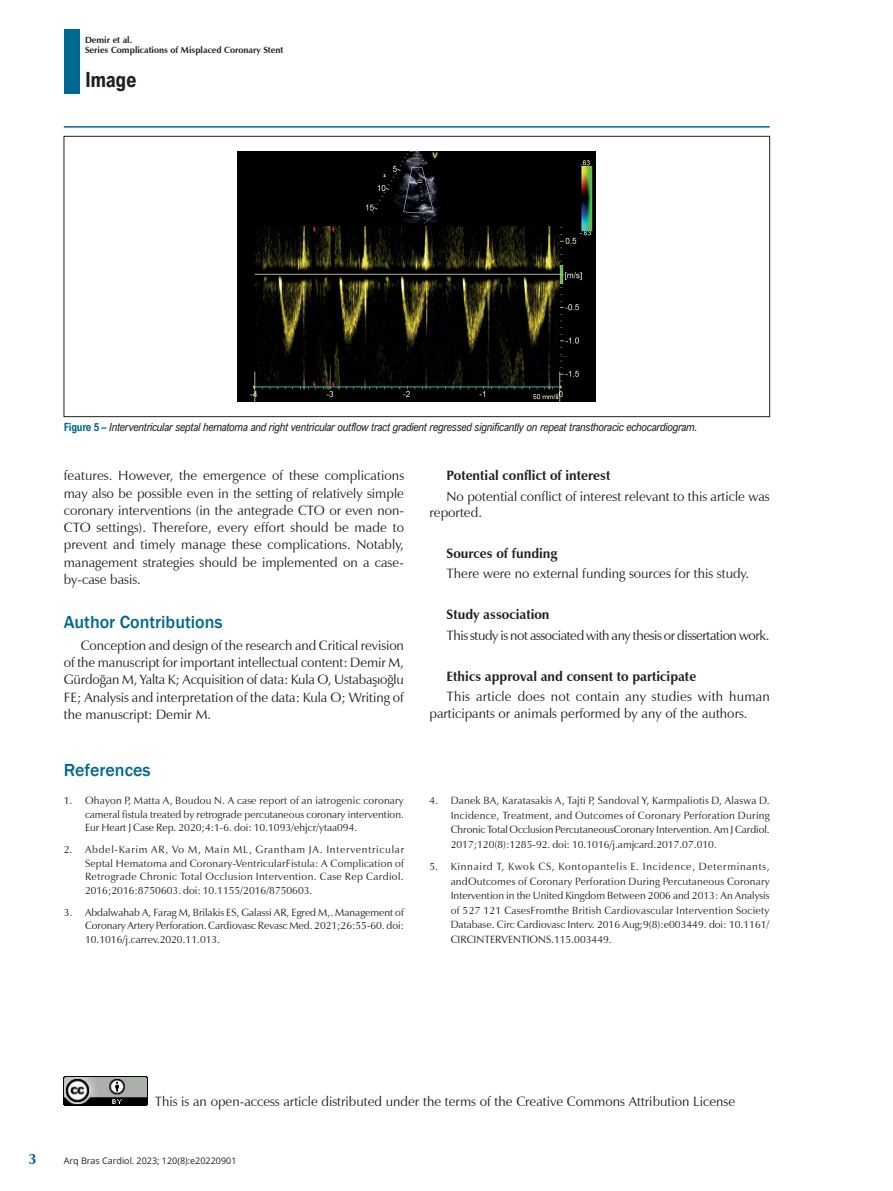
<style>
.page{position:relative;width:893px;height:1191px;background:#fff}
.page>*{position:absolute;margin:0;border:0;box-sizing:border-box;transform-origin:0 0}
.t1{font:700 21px "Arial Nova Cond";letter-spacing:-.02em;color:#231f20}
._02_-_TITULO_-_MATERIA{font:500 18px "Franklin Gothic";color:#006991}
.t2{font:700 15px "Zapf Humanist 601 BT";color:#006991}
._01-TEXTO_BASICO{font:13.5px/17.2px "Zapf Humanist 601 BT";color:#231f20;text-align:justify}
._04_-_SUBTITULO_SECUNDARIO_-_MATERIA{font:700 13.5px "Zapf Humanist 601 BT";color:#231f20}
._01-TEXTO_BASICO-2{font:13.5px "Zapf Humanist 601 BT";letter-spacing:-.03em;color:#231f20}
._06_-_LEGENDA_FIGURA_E_TABELA{font:italic 11.25px "Arial Nova Cond";letter-spacing:-.025em;color:#231f20}
._05_-_REFERENCIAS{font:10.5px/14.4px "Zapf Humanist 601 BT";color:#231f20;text-align:justify}
.t3{font:700 9px/10.8px "Zapf Humanist 601 BT";color:#231f20}
.t4{font:9px "Open Sans";color:#231f20}
.s1{font-weight:700;font-style:normal;color:#006991}
</style>
<div class="page">
<hr style="left:64px;top:126px;width:706px;height:2px;background:#006991">
<div style="left:64px;top:29px;width:16px;height:65px;background:#006991"></div>
<img style="left:238px;top:152px;width:358px;height:249px">
<img style="left:64px;top:1076px;width:83px;height:30px">
<p class="t3" style="left:85px;top:34px;width:200px">Demir et al.<br>Series Complications of Misplaced Coronary Stent</p>
<h1 class="t1" style="left:85px;top:67px;width:53px">Image</h1>
<p class="_06_-_LEGENDA_FIGURA_E_TABELA" style="left:64px;top:420px;width:635px"><span class="s1">Figure 5 –</span> Interventricular septal hematoma and right ventricular outflow tract gradient regressed significantly on repeat transthoracic echocardiogram.</p>
<p class="_01-TEXTO_BASICO" style="left:64px;top:467px;width:342px">features. However, the emergence of these complications may also be possible even in the setting of relatively simple coronary interventions (in the antegrade CTO or even non-CTO settings). Therefore, every effort should be made to prevent and timely manage these complications. Notably, management strategies should be implemented on a case&shy;by-case basis.</p>
<p class="_02_-_TITULO_-_MATERIA" style="left:64px;top:611px;width:160px">Author Contributions</p>
<p class="_01-TEXTO_BASICO" style="left:64px;top:636px;width:342px;text-indent:17px">Conception and design of the research and Critical revision of the manuscript for important intellectual content: Demir M, Gürdoğan M, Yalta K; Acquisition of data: Kula O, Ustabaşıoğlu FE; Analysis and interpretation of the data: Kula O; Writing of the manuscript: Demir M.</p>
<p class="_04_-_SUBTITULO_SECUNDARIO_-_MATERIA" style="left:446px;top:467px;width:165px">Potential conflict of interest</p>
<p class="_01-TEXTO_BASICO" style="left:429px;top:488px;width:342px;line-height:16.2px;text-indent:17px">No potential conflict of interest relevant to this article was reported.</p>
<p class="_04_-_SUBTITULO_SECUNDARIO_-_MATERIA" style="left:446px;top:545px;width:113px">Sources of funding</p>
<p class="_01-TEXTO_BASICO" style="left:446px;top:565px;width:304px">There were no external funding sources for this study.</p>
<p class="_04_-_SUBTITULO_SECUNDARIO_-_MATERIA" style="left:446px;top:606px;width:105px">Study association</p>
<p class="_01-TEXTO_BASICO-2" style="left:446px;top:627px;width:324px">This study is not associated with any thesis or dissertation work.</p>
<p class="_04_-_SUBTITULO_SECUNDARIO_-_MATERIA" style="left:446px;top:668px;width:251px">Ethics approval and consent to participate</p>
<p class="_01-TEXTO_BASICO" style="left:429px;top:688px;width:342px;line-height:16.2px;text-indent:17px">This article does not contain any studies with human participants or animals performed by any of the authors.</p>
<p class="_02_-_TITULO_-_MATERIA" style="left:64px;top:759px;width:88px">References</p>
<p class="_05_-_REFERENCIAS" style="left:85px;top:794px;width:320px;line-height:13.5px;text-indent:-21px">1. Ohayon P, Matta A, Boudou N. A case report of an iatrogenic coronary cameral fistula treated by retrograde percutaneous coronary intervention.<br>Eur Heart J Case Rep. 2020;4:1-6. doi: 10.1093/ehjcr/ytaa094.</p>
<p class="_05_-_REFERENCIAS" style="left:85px;top:843px;width:321px;line-height:13.5px;text-indent:-21px">2. Abdel-Karim AR, Vo M, Main ML, Grantham JA. Interventricular Septal Hematoma and Coronary-VentricularFistula: A Complication of Retrograde Chronic Total Occlusion Intervention. Case Rep Cardiol.<br>2016;2016:8750603. doi: 10.1155/2016/8750603.</p>
<p class="_05_-_REFERENCIAS" style="left:85px;top:905px;width:321px;line-height:13.5px;text-indent:-21px">3. Abdalwahab A, Farag M, Brilakis ES, Galassi AR, Egred M,. Management of Coronary Artery Perforation. Cardiovasc Revasc Med. 2021;26:55-60. doi:<br>10.1016/j.carrev.2020.11.013.</p>
<p class="_05_-_REFERENCIAS" style="left:451px;top:793px;width:321px;text-indent:-21px">4. Danek BA, Karatasakis A, Tajti P, Sandoval Y, Karmpaliotis D, Alaswa D.<br>Incidence, Treatment, and Outcomes of Coronary Perforation During Chronic Total Occlusion PercutaneousCoronary Intervention. Am J Cardiol.<br>2017;120(8):1285-92. doi: 10.1016/j.amjcard.2017.07.010.</p>
<p class="_05_-_REFERENCIAS" style="left:451px;top:859px;width:320px;text-indent:-21px">5. Kinnaird T, Kwok CS, Kontopantelis E. Incidence, Determinants, andOutcomes of Coronary Perforation During Percutaneous Coronary Intervention in the United Kingdom Between 2006 and 2013: An Analysis of 527 121 CasesFromthe British Cardiovascular Intervention Society Database. Circ Cardiovasc Interv. 2016 Aug;9(8):e003449. doi: 10.1161/ CIRCINTERVENTIONS.115.003449.</p>
<h3 class="t2" style="left:29px;top:1149px;width:10px">3</h3>
<p class="_01-TEXTO_BASICO" style="left:155px;top:1092px;width:582px">This is an open-access article distributed under the terms of the Creative Commons Attribution License</p>
<p class="t4" style="left:64px;top:1154px;width:174px">Arq Bras Cardiol. 2023; 120(8):e20220901</p>
</div>
